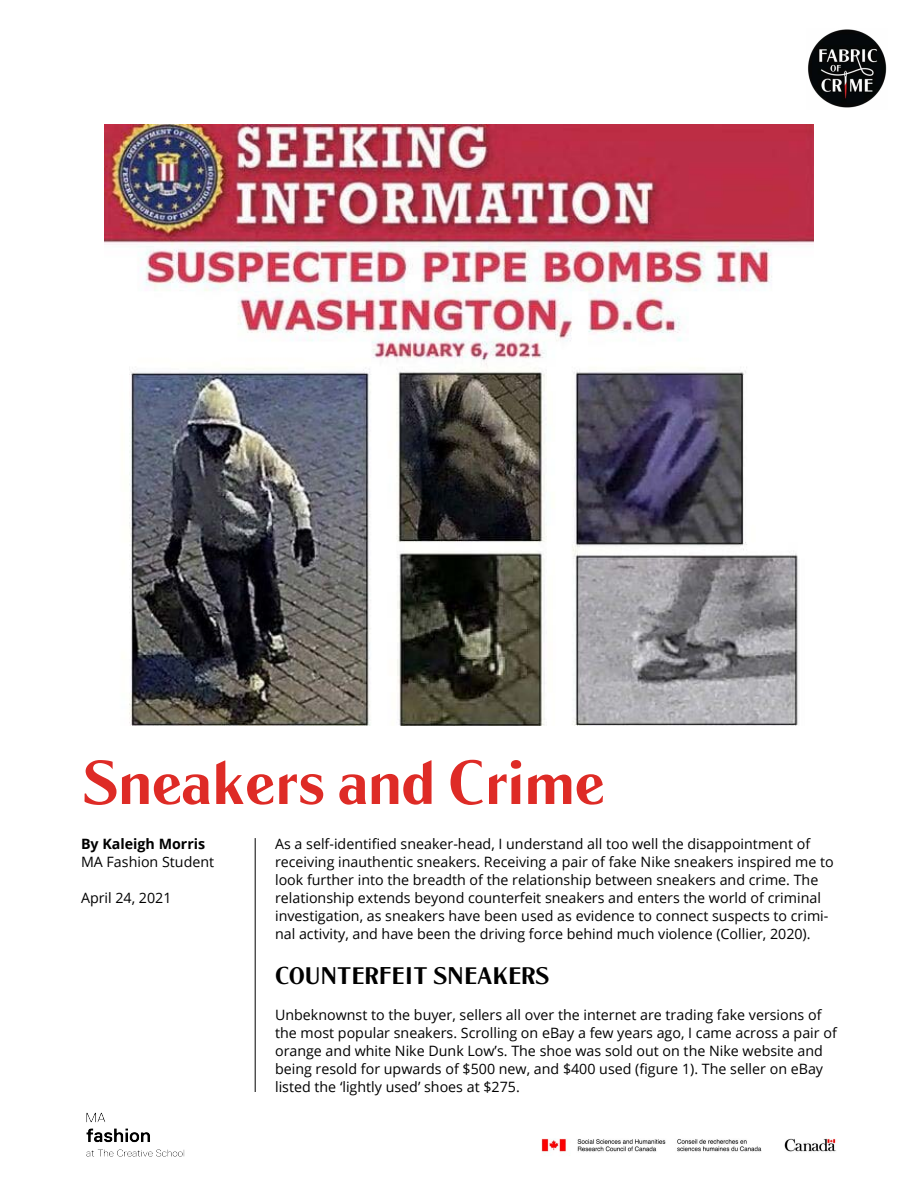
<style>
.page{position:relative;width:918px;height:1188px;background:#fff}
.page>*{position:absolute;margin:0;border:0;box-sizing:border-box;transform-origin:0 0}
.t1{font:54px "LTC Globe Gothic";color:#de2b26}
.t2{font:21px "LTC Globe Gothic";color:#000}
.t3{font:14.25px/18px "Open Sans";color:#000}
.s1{font-weight:700}
</style>
<div class="page">
<hr style="left:255px;top:838px;width:1px;height:254px;background:#000">
<img style="left:808px;top:29px;width:79px;height:79px">
<img style="left:541px;top:1138px;width:295px;height:15px">
<img style="left:104px;top:125px;width:710px;height:601px">
<img style="left:86px;top:1112px;width:99px;height:45px">
<h1 class="t1" style="left:82px;top:745px;width:524px">Sneakers and Crime</h1>
<p class="t3" style="left:81px;top:834px;width:135px"><span class="s1">By Kaleigh Morris<br></span>MA Fashion Student</p>
<p class="t3" style="left:81px;top:888px;width:92px">April 24, 2021</p>
<p class="t3" style="left:275px;top:834px;width:560px">As a self-identified sneaker-head, I understand all too well the disappointment of receiving inauthentic sneakers. Receiving a pair of fake Nike sneakers inspired me to look further into the breadth of the relationship between sneakers and crime. The relationship extends beyond counterfeit sneakers and enters the world of criminal investigation, as sneakers have been used as evidence to connect suspects to crimi&shy;nal activity, and have been the driving force behind much violence (Collier, 2020).</p>
<h2 class="t2" style="left:275px;top:961px;width:276px">COUNTERFEIT SNEAKERS</h2>
<p class="t3" style="left:275px;top:1005px;width:563px">Unbeknownst to the buyer, sellers all over the internet are trading fake versions of the most popular sneakers. Scrolling on eBay a few years ago, I came across a pair of orange and white Nike Dunk Low’s. The shoe was sold out on the Nike website and being resold for upwards of $500 new, and $400 used (figure 1). The seller on eBay listed the ‘lightly used’ shoes at $275.</p>
</div>
